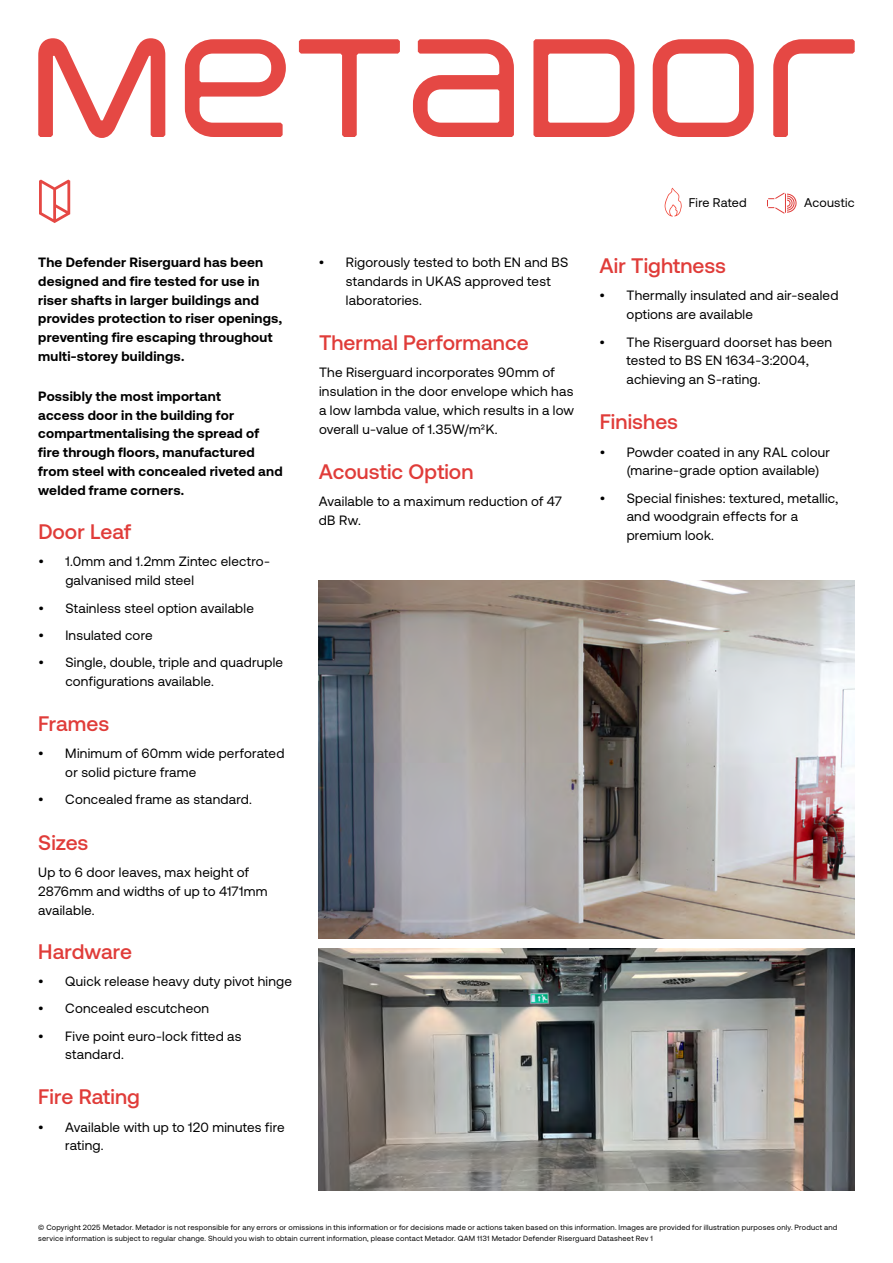
<style>
.page{position:relative;width:893px;height:1263px;background:#fff}
.page>*{position:absolute;margin:0;border:0;box-sizing:border-box;transform-origin:0 0}
.t1{font:500 21px "Aeonik";letter-spacing:.005em;color:#e03c39}
.t2{font:13.5px/18.8px "Aeonik";letter-spacing:.015em;color:#000}
.t3{font:700 13.5px/18.8px "Aeonik";letter-spacing:.015em;color:#000}
.t4{font:12.6px "Aeonik";letter-spacing:.015em;color:#000}
.t5{font:7.5px/10.5px "Aeonik";letter-spacing:.03em;color:#000}
</style>
<div class="page">
<svg style="left:38px;top:38px;width:127px;height:100px"></svg>
<svg style="left:185px;top:39px;width:101px;height:98px"></svg>
<svg style="left:299px;top:39px;width:101px;height:98px"></svg>
<svg style="left:413px;top:39px;width:101px;height:98px"></svg>
<svg style="left:533px;top:39px;width:101px;height:98px"></svg>
<svg style="left:653px;top:39px;width:101px;height:98px"></svg>
<svg style="left:773px;top:39px;width:82px;height:98px"></svg>
<svg style="left:39px;top:180px;width:31px;height:43px"></svg>
<img style="left:319px;top:949px;width:536px;height:242px">
<img style="left:319px;top:580px;width:536px;height:359px">
<svg style="left:665px;top:188px;width:17px;height:29px"></svg>
<svg style="left:767px;top:193px;width:29px;height:21px"></svg>
<p class="t3" style="left:38px;top:253px;width:245px">The Defender Riserguard has been designed and fire tested for use in riser shafts in larger buildings and provides protection to riser openings, preventing fire escaping throughout multi-storey buildings.</p>
<p class="t3" style="left:38px;top:387px;width:246px">Possibly the most important<br>access door in the building for compartmentalising the spread of fire through floors, manufactured from steel with concealed riveted and welded frame corners.</p>
<h1 class="t1" style="left:38px;top:520px;width:94px">Door Leaf</h1>
<p class="t2" style="left:65px;top:552px;width:206px;text-indent:-27px">• 1.0mm and 1.2mm Zintec electro&shy;galvanised mild steel</p>
<p class="t2" style="left:38px;top:598px;width:217px">• Stainless steel option available</p>
<p class="t2" style="left:38px;top:626px;width:116px">• Insulated core</p>
<p class="t2" style="left:65px;top:653px;width:219px;text-indent:-27px">• Single, double, triple and quadruple configurations available.</p>
<h1 class="t1" style="left:38px;top:712px;width:72px">Frames</h1>
<p class="t2" style="left:65px;top:744px;width:221px;text-indent:-27px">• Minimum of 60mm wide perforated or solid picture frame</p>
<p class="t2" style="left:38px;top:790px;width:215px">• Concealed frame as standard.</p>
<h1 class="t1" style="left:38px;top:831px;width:52px">Sizes</h1>
<p class="t2" style="left:38px;top:863px;width:231px">Up to 6 door leaves, max height of<br>2876mm and widths of up to 4171mm available.</p>
<h1 class="t1" style="left:38px;top:940px;width:95px">Hardware</h1>
<p class="t2" style="left:38px;top:972px;width:255px">• Quick release heavy duty pivot hinge</p>
<p class="t2" style="left:38px;top:999px;width:172px">• Concealed escutcheon</p>
<p class="t2" style="left:65px;top:1027px;width:178px;text-indent:-27px">• Five point euro-lock fitted as standard.</p>
<h1 class="t1" style="left:38px;top:1085px;width:103px">Fire Rating</h1>
<p class="t2" style="left:65px;top:1117px;width:221px;text-indent:-27px">• Available with up to 120 minutes fire rating.</p>
<p class="t2" style="left:346px;top:253px;width:224px;text-indent:-27px">• Rigorously tested to both EN and BS standards in UKAS approved test laboratories.</p>
<h1 class="t1" style="left:319px;top:331px;width:211px">Thermal Performance</h1>
<p class="t2" style="left:319px;top:363px;width:257px">The Riserguard incorporates 90mm of insulation in the door envelope which has a low lambda value, which results in a low overall u-value of 1.35W/m2K.</p>
<h1 class="t1" style="left:319px;top:460px;width:156px">Acoustic Option</h1>
<p class="t2" style="left:319px;top:492px;width:245px">Available to a maximum reduction of 47 dB Rw.</p>
<p class="t4" style="left:689px;top:195px;width:59px">Fire Rated</p>
<p class="t4" style="left:804px;top:196px;width:52px">Acoustic</p>
<h1 class="t1" style="left:600px;top:254px;width:128px">Air Tightness</h1>
<p class="t2" style="left:627px;top:286px;width:213px;text-indent:-27px">• Thermally insulated and air-sealed options are available</p>
<p class="t2" style="left:627px;top:332px;width:207px;text-indent:-27px">• The Riserguard doorset has been tested to BS EN 1634-3:2004, achieving an S-rating.</p>
<h1 class="t1" style="left:600px;top:410px;width:80px">Finishes</h1>
<p class="t2" style="left:627px;top:442px;width:205px;text-indent:-27px">• Powder coated in any RAL colour (marine-grade option available)</p>
<p class="t2" style="left:627px;top:488px;width:213px;text-indent:-27px">• Special finishes: textured, metallic, and woodgrain effects for a premium look.</p>
<p class="t5" style="left:38px;top:1222px;width:801px">© Copyright 2025 Metador. Metador is not responsible for any errors or omissions in this information or for decisions made or actions taken based on this information. Images are provided for illustration purposes only. Product and service information is subject to regular change. Should you wish to obtain current information, please contact Metador. QAM 1131 Metador Defender Riserguard Datasheet Rev 1</p>
</div>
